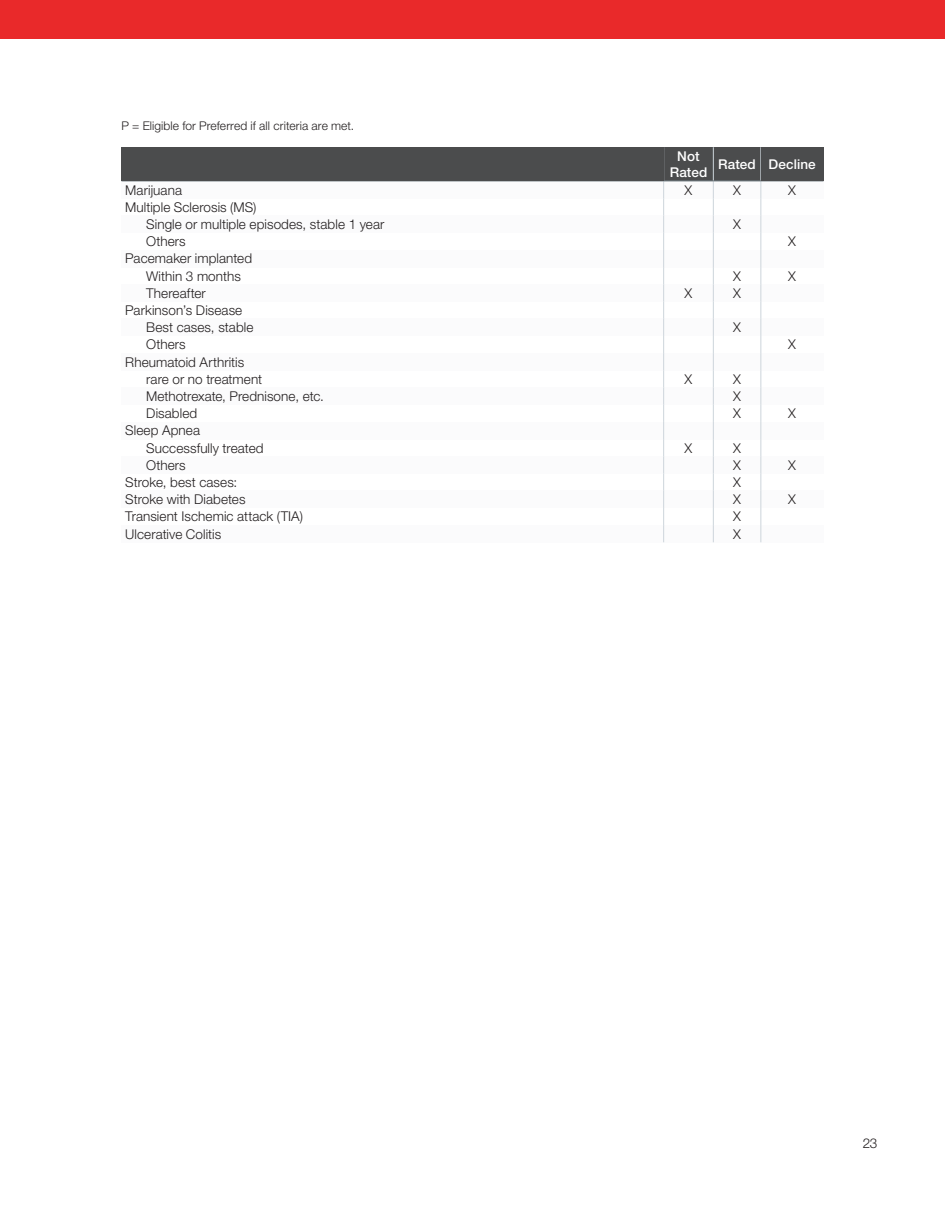
<style>
.page{position:relative;width:945px;height:1215px;background:#fff}
.page>*{position:absolute;margin:0;border:0;box-sizing:border-box;transform-origin:0 0}
.t1{font:300 13.5px "Helvetica Neue LT Std";letter-spacing:.005em;color:#231f20}
.t2{font:500 13.5px/16.5px "Helvetica Neue LT Std";letter-spacing:.005em;color:#fff;text-align:center}
.t3{font:300 12px "Helvetica Neue LT Std";letter-spacing:.01em;color:#231f20}
</style>
<div class="page">
<div style="left:122px;top:181px;width:542px;height:17px;background:#fbfbfc"></div>
<div style="left:664px;top:181px;width:49px;height:17px;background:#fbfbfc"></div>
<div style="left:713px;top:181px;width:48px;height:17px;background:#fbfbfc"></div>
<div style="left:761px;top:181px;width:63px;height:17px;background:#fbfbfc"></div>
<div style="left:122px;top:216px;width:542px;height:17px;background:#fbfbfc"></div>
<div style="left:664px;top:216px;width:49px;height:17px;background:#fbfbfc"></div>
<div style="left:713px;top:216px;width:48px;height:17px;background:#fbfbfc"></div>
<div style="left:761px;top:216px;width:63px;height:17px;background:#fbfbfc"></div>
<div style="left:122px;top:250px;width:542px;height:17px;background:#fbfbfc"></div>
<div style="left:664px;top:250px;width:49px;height:17px;background:#fbfbfc"></div>
<div style="left:713px;top:250px;width:48px;height:17px;background:#fbfbfc"></div>
<div style="left:761px;top:250px;width:63px;height:17px;background:#fbfbfc"></div>
<div style="left:122px;top:284px;width:542px;height:18px;background:#fbfbfc"></div>
<div style="left:664px;top:284px;width:49px;height:18px;background:#fbfbfc"></div>
<div style="left:713px;top:284px;width:48px;height:18px;background:#fbfbfc"></div>
<div style="left:761px;top:284px;width:63px;height:18px;background:#fbfbfc"></div>
<div style="left:122px;top:319px;width:542px;height:17px;background:#fbfbfc"></div>
<div style="left:664px;top:319px;width:49px;height:17px;background:#fbfbfc"></div>
<div style="left:713px;top:319px;width:48px;height:17px;background:#fbfbfc"></div>
<div style="left:761px;top:319px;width:63px;height:17px;background:#fbfbfc"></div>
<div style="left:122px;top:353px;width:542px;height:17px;background:#fbfbfc"></div>
<div style="left:664px;top:353px;width:49px;height:17px;background:#fbfbfc"></div>
<div style="left:713px;top:353px;width:48px;height:17px;background:#fbfbfc"></div>
<div style="left:761px;top:353px;width:63px;height:17px;background:#fbfbfc"></div>
<div style="left:122px;top:388px;width:542px;height:17px;background:#fbfbfc"></div>
<div style="left:664px;top:388px;width:49px;height:17px;background:#fbfbfc"></div>
<div style="left:713px;top:388px;width:48px;height:17px;background:#fbfbfc"></div>
<div style="left:761px;top:388px;width:63px;height:17px;background:#fbfbfc"></div>
<div style="left:122px;top:422px;width:542px;height:17px;background:#fbfbfc"></div>
<div style="left:664px;top:422px;width:49px;height:17px;background:#fbfbfc"></div>
<div style="left:713px;top:422px;width:48px;height:17px;background:#fbfbfc"></div>
<div style="left:761px;top:422px;width:63px;height:17px;background:#fbfbfc"></div>
<div style="left:122px;top:456px;width:542px;height:18px;background:#fbfbfc"></div>
<div style="left:664px;top:456px;width:49px;height:18px;background:#fbfbfc"></div>
<div style="left:713px;top:456px;width:48px;height:18px;background:#fbfbfc"></div>
<div style="left:761px;top:456px;width:63px;height:18px;background:#fbfbfc"></div>
<div style="left:122px;top:491px;width:542px;height:17px;background:#fbfbfc"></div>
<div style="left:664px;top:491px;width:49px;height:17px;background:#fbfbfc"></div>
<div style="left:713px;top:491px;width:48px;height:17px;background:#fbfbfc"></div>
<div style="left:761px;top:491px;width:63px;height:17px;background:#fbfbfc"></div>
<div style="left:122px;top:525px;width:542px;height:17px;background:#fbfbfc"></div>
<div style="left:664px;top:525px;width:49px;height:17px;background:#fbfbfc"></div>
<div style="left:713px;top:525px;width:48px;height:17px;background:#fbfbfc"></div>
<div style="left:761px;top:525px;width:63px;height:17px;background:#fbfbfc"></div>
<div style="left:664px;top:147px;width:49px;height:34px;background:#4b4c4d"></div>
<div style="left:713px;top:147px;width:48px;height:34px;background:#4b4c4d"></div>
<hr style="left:713px;top:147px;width:1px;height:34px;background:#cdd5db">
<hr style="left:760px;top:147px;width:1px;height:34px;background:#cdd5db">
<svg style="left:663px;top:182px;width:1px;height:360px"></svg>
<svg style="left:713px;top:182px;width:1px;height:360px"></svg>
<svg style="left:760px;top:182px;width:1px;height:360px"></svg>
<hr style="left:122px;top:181px;width:542px;height:1px;background:#717d83">
<hr style="left:664px;top:181px;width:49px;height:1px;background:#717d83">
<hr style="left:713px;top:181px;width:48px;height:1px;background:#717d83">
<hr style="left:761px;top:181px;width:62px;height:1px;background:#717d83">
<div style="left:0;top:0;width:945px;height:39px;background:#e9292a"></div>
<div style="left:122px;top:147px;width:542px;height:34px;background:#4b4c4d"></div>
<div style="left:761px;top:147px;width:63px;height:34px;background:#4b4c4d"></div>
<p class="t3" style="left:122px;top:118px;width:231px">P = Eligible for Preferred if all criteria are met</p>
<p class="t2" style="left:670px;top:147px;width:39px">Not<br>Rated</p>
<p class="t2" style="left:718px;top:156px;width:99px">Rated Decline</p>
<p class="t1" style="left:125px;top:181px;width:58px">Marijuana</p>
<p class="t1" style="left:685px;top:181px;width:9px">X</p>
<p class="t1" style="left:733px;top:181px;width:9px">X</p>
<p class="t1" style="left:788px;top:181px;width:9px">X</p>
<p class="t1" style="left:125px;top:199px;width:133px">Multiple Sclerosis (MS)</p>
<p class="t1" style="left:146px;top:216px;width:240px">Single or multiple episodes, stable 1 year</p>
<p class="t1" style="left:733px;top:216px;width:9px">X</p>
<p class="t1" style="left:146px;top:233px;width:41px">Others</p>
<p class="t1" style="left:788px;top:233px;width:9px">X</p>
<p class="t1" style="left:125px;top:250px;width:128px">Pacemaker implanted</p>
<p class="t1" style="left:146px;top:267px;width:96px">Within 3 months</p>
<p class="t1" style="left:733px;top:267px;width:9px">X</p>
<p class="t1" style="left:788px;top:267px;width:9px">X</p>
<p class="t1" style="left:146px;top:285px;width:61px">Thereafter</p>
<p class="t1" style="left:685px;top:285px;width:9px">X</p>
<p class="t1" style="left:733px;top:285px;width:9px">X</p>
<p class="t1" style="left:125px;top:302px;width:119px">Parkinson’s Disease</p>
<p class="t1" style="left:146px;top:319px;width:109px">Best cases, stable</p>
<p class="t1" style="left:733px;top:319px;width:9px">X</p>
<p class="t1" style="left:146px;top:336px;width:41px">Others</p>
<p class="t1" style="left:788px;top:336px;width:9px">X</p>
<p class="t1" style="left:125px;top:353px;width:120px">Rheumatoid Arthritis</p>
<p class="t1" style="left:146px;top:371px;width:117px">rare or no treatment</p>
<p class="t1" style="left:685px;top:371px;width:9px">X</p>
<p class="t1" style="left:733px;top:371px;width:9px">X</p>
<p class="t1" style="left:146px;top:388px;width:176px">Methotrexate, Prednisone, etc</p>
<p class="t1" style="left:733px;top:388px;width:9px">X</p>
<p class="t1" style="left:146px;top:405px;width:52px">Disabled</p>
<p class="t1" style="left:733px;top:405px;width:9px">X</p>
<p class="t1" style="left:788px;top:405px;width:9px">X</p>
<p class="t1" style="left:125px;top:422px;width:76px">Sleep Apnea</p>
<p class="t1" style="left:146px;top:439px;width:119px">Successfully treated</p>
<p class="t1" style="left:685px;top:439px;width:9px">X</p>
<p class="t1" style="left:733px;top:439px;width:9px">X</p>
<p class="t1" style="left:146px;top:457px;width:41px">Others</p>
<p class="t1" style="left:733px;top:457px;width:9px">X</p>
<p class="t1" style="left:788px;top:457px;width:9px">X</p>
<p class="t1" style="left:125px;top:474px;width:113px">Stroke, best cases:</p>
<p class="t1" style="left:733px;top:474px;width:9px">X</p>
<p class="t1" style="left:125px;top:491px;width:122px">Stroke with Diabetes</p>
<p class="t1" style="left:733px;top:491px;width:9px">X</p>
<p class="t1" style="left:788px;top:491px;width:9px">X</p>
<p class="t1" style="left:125px;top:508px;width:179px">Transient Ischemic attack (TIA)</p>
<p class="t1" style="left:733px;top:508px;width:9px">X</p>
<p class="t1" style="left:125px;top:525px;width:97px">Ulcerative Colitis</p>
<p class="t1" style="left:733px;top:525px;width:9px">X</p>
<p class="t1" style="left:863px;top:1134px;width:16px">23</p>
</div>
